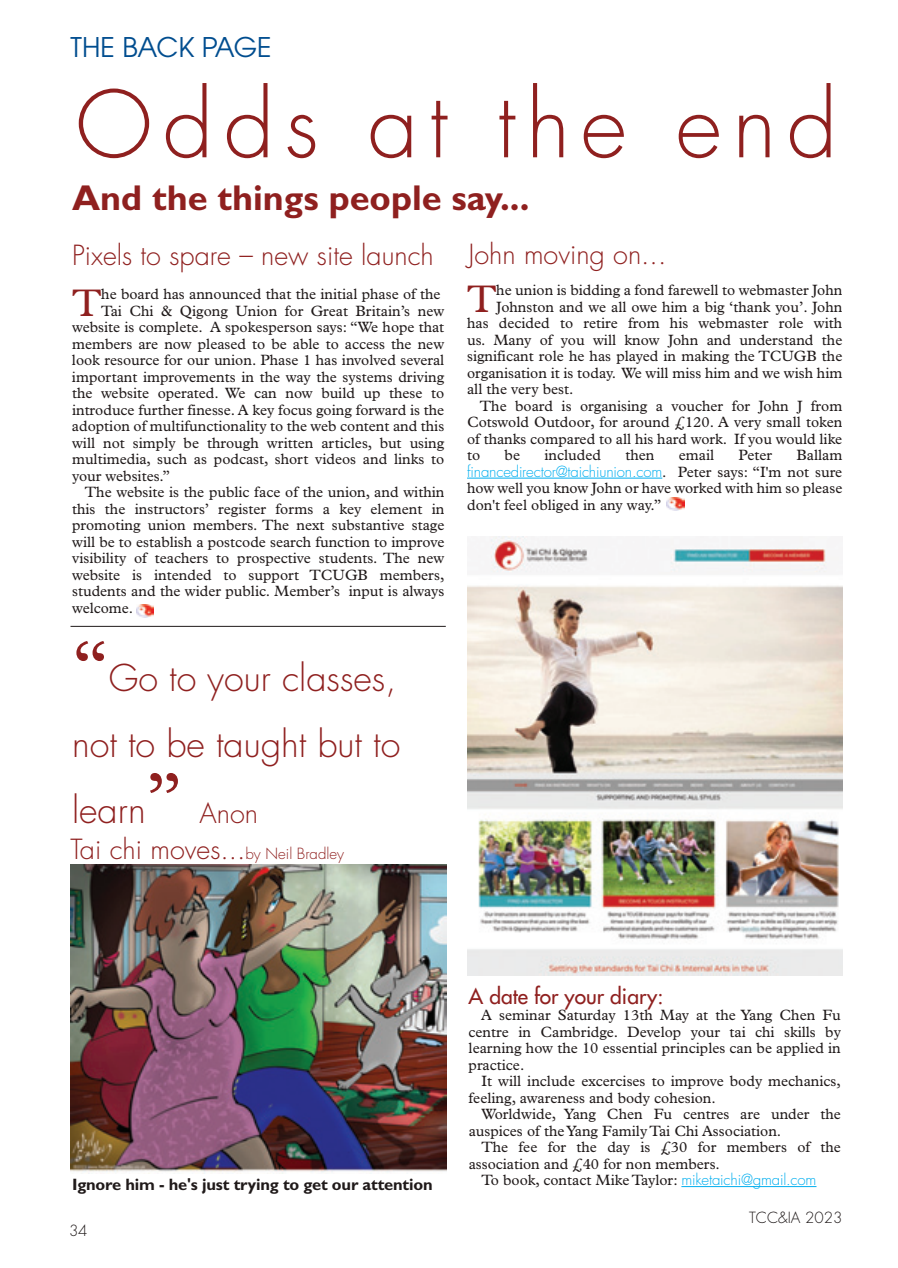
<style>
.page{position:relative;width:898px;height:1268px;background:#fff}
.page>*{position:absolute;margin:0;border:0;box-sizing:border-box;transform-origin:0 0}
.t1{font:300 90px "Futura";letter-spacing:.12em;color:#8f201f}
.t2{font:38.7px "Plantin";color:#8f201f}
.t3{font:300 36px/66px "Futura";color:#8f201f;text-align:justify}
.t4{font:700 36px "Gill Sans";color:#8f201f}
.t5{font:300 27px "Futura";color:#8f201f}
.t6{font:27px "Avant Garde";letter-spacing:-.005em;color:#004d8f}
.t7{font:21px "Futura";color:#8f201f}
.t8{font:700 16.5px "Gill Sans";letter-spacing:-.01em;color:#201a1a}
.t9{font:15px/16.5px "Plantin";color:#201a1a}
.t10{font:300 15px "Futura";letter-spacing:-.015em;color:#00aeef}
.t11{font:300 15px "Futura";color:#201a1a}
.s1{font-family:"Plantin";font-weight:400;font-size:72px}
.s2{font-size:15px}
.s3{font-family:"Plantin";font-weight:400;color:#201a1a}
.s4{font-family:"Futura";font-weight:300;color:#00aeef}
</style>
<div class="page">
<img style="left:70px;top:477px;width:773px;height:711px">
<h3 class="t6" style="left:71px;top:37px;width:203px">THE BACK PAGE</h3>
<h1 class="t1" style="left:76px;top:83px;width:763px">Odds at the end</h1>
<h3 class="t4" style="left:72px;top:184px;width:459px">And the things people say...</h3>
<h3 class="t5" style="left:72px;top:243px;width:363px">Pixels to spare – new site launch</h3>
<h3 class="t5" style="left:469px;top:242px;width:199px">John moving on...</h3>
<h2 class="t2" style="left:72px;top:289px;width:31px">T</h2>
<p class="t9" style="left:101px;top:287px;width:341px">he board has announced that the initial phase of the</p>
<p class="t9" style="left:101px;top:304px;width:345px">Tai Chi &amp; Qigong Union for Great Britain’s new</p>
<p class="t9" style="left:72px;top:320px;width:374px">website is complete. A spokesperson says: “We hope that</p>
<p class="t9" style="left:72px;top:337px;width:374px">members are now pleased to be able to access the new</p>
<p class="t9" style="left:72px;top:353px;width:374px">look resource for our union. Phase 1 has involved several</p>
<p class="t9" style="left:72px;top:370px;width:374px">important improvements in the way the systems driving</p>
<p class="t9" style="left:72px;top:386px;width:374px">the website operated. We can now build up these to</p>
<p class="t9" style="left:72px;top:403px;width:374px">introduce further finesse. A key focus going forward is the</p>
<p class="t9" style="left:72px;top:419px;width:374px">adoption of multifunctionality to the web content and this</p>
<p class="t9" style="left:72px;top:436px;width:374px">will not simply be through written articles, but using</p>
<p class="t9" style="left:72px;top:452px;width:374px">multimedia, such as podcast, short videos and links to</p>
<p class="t9" style="left:72px;top:469px;width:100px">your websites.”</p>
<p class="t9" style="left:85px;top:485px;width:361px">The website is the public face of the union, and within</p>
<p class="t9" style="left:72px;top:502px;width:374px">this the instructors’ register forms a key element in</p>
<p class="t9" style="left:72px;top:518px;width:374px">promoting union members. The next substantive stage</p>
<p class="t9" style="left:72px;top:535px;width:374px">will be to establish a postcode search function to improve</p>
<p class="t9" style="left:72px;top:551px;width:374px">visibility of teachers to prospective students. The new</p>
<p class="t9" style="left:72px;top:568px;width:374px">website is intended to support TCUGB members,</p>
<p class="t9" style="left:72px;top:584px;width:374px">students and the wider public. Member’s input is always</p>
<p class="t9" style="left:72px;top:601px;width:63px">welcome.</p>
<h3 class="t3" style="left:72px;top:648px;width:330px"><span class="s1">“</span>Go to your classes, not to be taught but to learn<span class="s1">”</span></h3>
<h3 class="t5" style="left:199px;top:801px;width:60px">Anon</h3>
<h3 class="t5" style="left:71px;top:837px;width:275px">Tai chi moves...<span class="s2">by Neil Bradley</span></h3>
<h2 class="t2" style="left:467px;top:285px;width:31px">T</h2>
<p class="t9" style="left:496px;top:283px;width:347px">he union is bidding a fond farewell to webmaster John</p>
<p class="t9" style="left:496px;top:300px;width:347px">Johnston and we all owe him a big ‘thank you’. John</p>
<p class="t9" style="left:467px;top:316px;width:377px">has decided to retire from his webmaster role with</p>
<p class="t9" style="left:467px;top:333px;width:377px">us. Many of you will know John and understand the</p>
<p class="t9" style="left:467px;top:349px;width:377px">significant role he has played in making the TCUGB the</p>
<p class="t9" style="left:467px;top:366px;width:377px">organisation it is today. We will miss him and we wish him</p>
<p class="t9" style="left:467px;top:382px;width:108px">all the very best.</p>
<p class="t9" style="left:480px;top:399px;width:364px">The board is organising a voucher for John J from</p>
<p class="t9" style="left:467px;top:415px;width:377px">Cotswold Outdoor, for around £120. A very small token</p>
<p class="t9" style="left:467px;top:432px;width:377px">of thanks compared to all his hard work. If you would like</p>
<p class="t9" style="left:467px;top:448px;width:15px">to</p>
<p class="t9" style="left:505px;top:448px;width:17px">be</p>
<p class="t9" style="left:544px;top:448px;width:58px">included</p>
<p class="t9" style="left:625px;top:448px;width:31px">then</p>
<p class="t9" style="left:679px;top:448px;width:37px">email</p>
<p class="t9" style="left:738px;top:448px;width:35px">Peter</p>
<p class="t9" style="left:796px;top:448px;width:47px">Ballam</p>
<p class="t10" style="left:467px;top:464px;width:377px">financedirector@taichiunion.com<span class="s3">. Peter says: “I'm not sure</span></p>
<p class="t9" style="left:467px;top:481px;width:377px">how well you know John or have worked with him so please don't feel obliged in any way.”</p>
<h3 class="t7" style="left:469px;top:985px;width:196px">A date for your diary:</h3>
<p class="t9" style="left:469px;top:1008px;width:374px;text-align:justify;text-indent:13px">A seminar Saturday 13th May at the Yang Chen Fu centre in Cambridge. Develop your tai chi skills by learning how the 10 essential principles can be applied in practice.</p>
<p class="t9" style="left:469px;top:1074px;width:374px;text-indent:13px">It will include excercises to improve body mechanics, feeling, awareness and body cohesion.</p>
<p class="t9" style="left:469px;top:1107px;width:374px;text-indent:13px">Worldwide, Yang Chen Fu centres are under the auspices of theYang Family Tai Chi Association.</p>
<p class="t9" style="left:469px;top:1140px;width:374px;text-indent:13px">The fee for the day is £30 for members of the association and £40 for non members.</p>
<p class="t8" style="left:72px;top:1178px;width:362px">Ignore him - he's just trying to get our attention</p>
<p class="t9" style="left:481px;top:1173px;width:336px">To book, contact Mike Taylor: <span class="s4">miketaichi@gmail.com</span></p>
<p class="t11" style="left:69px;top:1223px;width:20px">34</p>
<p class="t11" style="left:749px;top:1211px;width:95px">TCC&amp;IA 2023</p>
</div>
